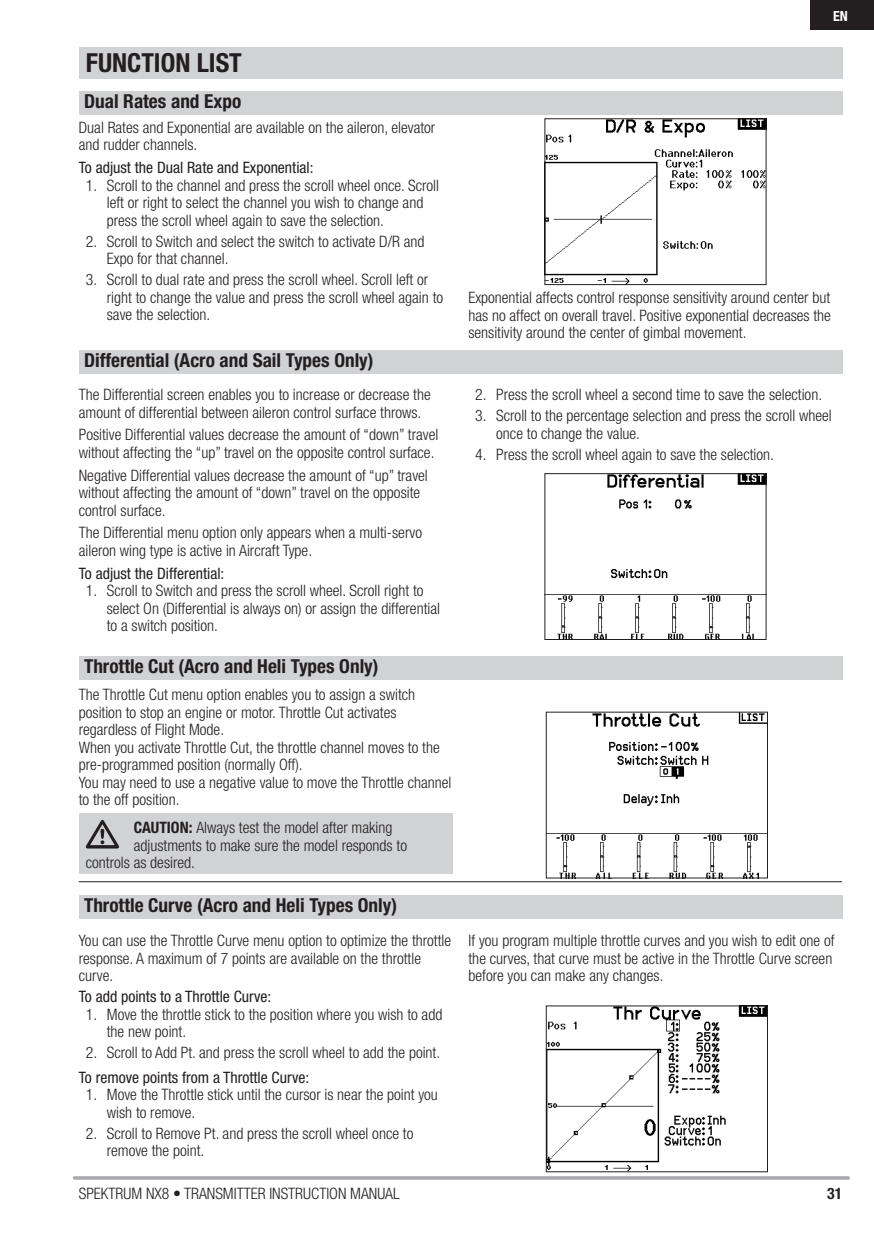
<style>
.page{position:relative;width:874px;height:1241px;background:#fff}
.page>*{position:absolute;margin:0;border:0;box-sizing:border-box;transform-origin:0 0}
.t1{font:700 condensed 26.25px "Helvetica Neue LT Std";color:#231f20}
.Subead{font:700 condensed 19.25px "Helvetica Neue LT Std";color:#231f20}
.body{font:300 condensed 15.75px/17.5px "Helvetica Neue LT Std";color:#231f20}
.body-2{font:condensed 15.75px "Helvetica Neue LT Std";color:#231f20}
.t2{font:700 condensed 15.75px "Helvetica Neue LT Std";color:#231f20}
.t3{font:700 condensed 14px "Helvetica Neue LT Std";color:#fff}
.s1{font-weight:700}
</style>
<div class="page">
<svg style="left:74px;top:1176px;width:773px;height:3px;background:#adaeb2"></svg>
<div style="left:809px;top:0;width:64px;height:30px;background:#231f20"></div>
<div style="left:79px;top:47px;width:763px;height:32px;background:#d1d2d4"></div>
<img style="left:546px;top:120px;width:218px;height:163px">
<div style="left:544px;top:118px;width:222px;height:167px;border:1px solid #231f20"></div>
<div style="left:79px;top:813px;width:373px;height:61px;background:#d1d2d4"></div>
<img style="left:546px;top:475px;width:218px;height:163px">
<div style="left:544px;top:473px;width:222px;height:167px;border:1px solid #231f20"></div>
<img style="left:547px;top:713px;width:218px;height:163px">
<div style="left:545px;top:711px;width:222px;height:167px;border:1px solid #231f20"></div>
<svg style="left:86px;top:820px;width:33px;height:28px"></svg>
<img style="left:547px;top:1007px;width:218px;height:162px">
<div style="left:545px;top:1005px;width:222px;height:166px;border:1px solid #231f20"></div>
<hr style="left:79px;top:881px;width:762px;height:1px;background:#231f20">
<div style="left:79px;top:91px;width:763px;height:23px;background:#d1d2d4"></div>
<div style="left:79px;top:350px;width:763px;height:23px;background:#d1d2d4"></div>
<div style="left:79px;top:655px;width:763px;height:24px;background:#d1d2d4"></div>
<div style="left:79px;top:894px;width:763px;height:24px;background:#d1d2d4"></div>
<p class="t1" style="left:86px;top:47px;width:157px">FUNCTION LIST</p>
<p class="Subead" style="left:84px;top:89px;width:159px">Dual Rates and Expo</p>
<p class="body" style="left:79px;top:118px;width:358px">Dual Rates and Exponential are available on the aileron, elevator and rudder channels.</p>
<p class="body-2" style="left:79px;top:158px;width:236px">To adjust the Dual Rate and Exponential:</p>
<p class="body" style="left:107px;top:176px;width:333px;text-indent:-21px">1. Scroll to the channel and press the scroll wheel once. Scroll left or right to select the channel you wish to change and press the scroll wheel again to save the selection.</p>
<p class="body" style="left:107px;top:232px;width:319px;text-indent:-21px">2. Scroll to Switch and select the switch to activate D/R and<br>Expo for that channel.</p>
<p class="body" style="left:107px;top:270px;width:337px;text-indent:-21px">3. Scroll to dual rate and press the scroll wheel. Scroll left or right to change the value and press the scroll wheel again to save the selection.</p>
<p class="Subead" style="left:84px;top:348px;width:291px">Differential (Acro and Sail Types Only)</p>
<p class="body" style="left:79px;top:385px;width:353px">The Differential screen enables you to increase or decrease the amount of differential between aileron control surface throws.</p>
<p class="body" style="left:79px;top:426px;width:361px">Positive Differential values decrease the amount of “down” travel without affecting the “up” travel on the opposite control surface.</p>
<p class="body" style="left:79px;top:466px;width:350px">Negative Differential values decrease the amount of “up” travel without affecting the amount of “down” travel on the opposite control surface.</p>
<p class="body" style="left:79px;top:524px;width:345px">The Differential menu option only appears when a multi-servo aileron wing type is active in Aircraft Type.</p>
<p class="body-2" style="left:79px;top:564px;width:147px">To adjust the Differential:</p>
<p class="body" style="left:107px;top:581px;width:334px;text-indent:-21px">1. Scroll to Switch and press the scroll wheel. Scroll right to select On (Differential is always on) or assign the differential to a switch position.</p>
<p class="Subead" style="left:84px;top:654px;width:296px">Throttle Cut (Acro and Heli Types Only)</p>
<p class="body" style="left:79px;top:685px;width:338px">The Throttle Cut menu option enables you to assign a switch position to stop an engine or motor. Throttle Cut activates regardless of Flight Mode.</p>
<p class="body" style="left:79px;top:738px;width:362px">When you activate Throttle Cut, the throttle channel moves to the pre-programmed position (normally Off).</p>
<p class="body" style="left:79px;top:773px;width:374px">You may need to use a negative value to move the Throttle channel to the off position.</p>
<p class="body" style="left:134px;top:818px;width:260px"><span class="s1">CAUTION:</span> Always test the model after making</p>
<p class="body" style="left:134px;top:836px;width:274px">adjustments to make sure the model responds to</p>
<p class="body" style="left:86px;top:853px;width:111px">controls as desired.</p>
<p class="Subead" style="left:84px;top:893px;width:314px">Throttle Curve (Acro and Heli Types Only)</p>
<p class="body" style="left:79px;top:931px;width:373px">You can use the Throttle Curve menu option to optimize the throttle response. A maximum of 7 points are available on the throttle curve.</p>
<p class="body-2" style="left:79px;top:987px;width:194px">To add points to a Throttle Curve:</p>
<p class="body" style="left:107px;top:1004px;width:337px;text-indent:-21px">1. Move the throttle stick to the position where you wish to add the new point.</p>
<p class="body" style="left:86px;top:1043px;width:356px">2. Scroll to Add Pt. and press the scroll wheel to add the point.</p>
<p class="body-2" style="left:79px;top:1067px;width:232px">To remove points from a Throttle Curve:</p>
<p class="body" style="left:107px;top:1085px;width:332px;text-indent:-21px">1. Move the Throttle stick until the cursor is near the point you wish to remove.</p>
<p class="body" style="left:107px;top:1123px;width:308px;text-indent:-21px">2. Scroll to Remove Pt. and press the scroll wheel once to remove the point.</p>
<p class="t3" style="left:832px;top:7px;width:16px">EN</p>
<p class="body" style="left:468px;top:289px;width:364px;text-align:justify">Exponential affects control response sensitivity around center but has no affect on overall travel. Positive exponential decreases the sensitivity around the center of gimbal movement.</p>
<p class="body" style="left:475px;top:385px;width:348px">2. Press the scroll wheel a second time to save the selection.</p>
<p class="body" style="left:496px;top:406px;width:337px;text-indent:-21px">3. Scroll to the percentage selection and press the scroll wheel once to change the value.</p>
<p class="body" style="left:475px;top:445px;width:300px">4. Press the scroll wheel again to save the selection.</p>
<p class="body" style="left:468px;top:931px;width:367px">If you program multiple throttle curves and you wish to edit one of the curves, that curve must be active in the Throttle Curve screen before you can make any changes.</p>
<p class="body" style="left:79px;top:1184px;width:322px">SPEKTRUM NX8 • TRANSMITTER INSTRUCTION MANUAL</p>
<p class="t2" style="left:826px;top:1183px;width:17px">31</p>
</div>
